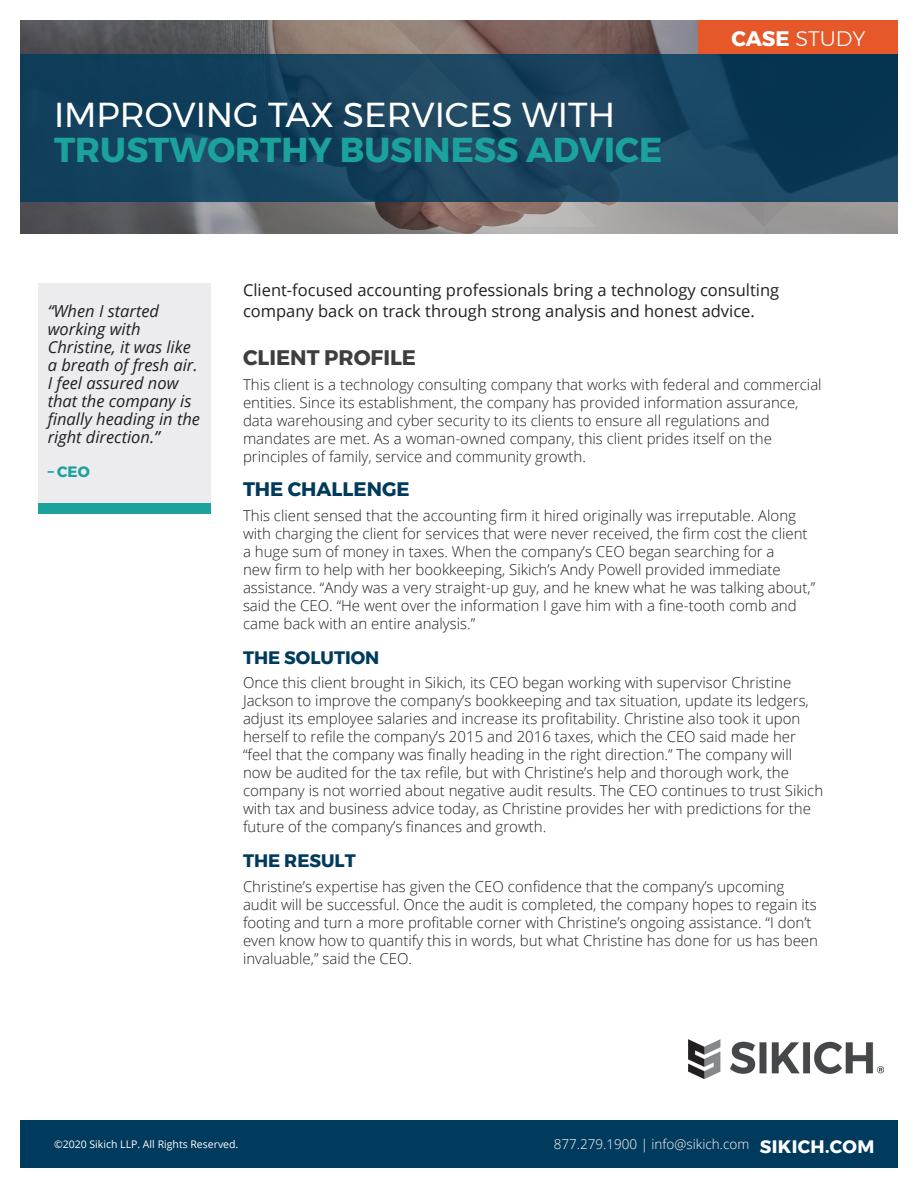
<style>
.page{position:relative;width:918px;height:1188px;background:#fff}
.page>*{position:absolute;margin:0;border:0;box-sizing:border-box;transform-origin:0 0}
.Title_White{font:700 34.5px/34.5px "Montserrat";color:#1ca29c}
.Main_Body_Subhead{font:700 21px "Montserrat";color:#3e3e3f}
.Service_Area_Name{font:300 21px "Montserrat";color:#fff}
.Main_Body_Subhead-2{font:700 19.5px "Montserrat";color:#003a5d}
.Main_Body_Subhead-3{font:700 18px "Montserrat";color:#003a5d}
.t1{font:700 18px "Montserrat";letter-spacing:.02em;color:#fff}
.Main_Body_Text{font:italic 16.5px/18px "Open Sans";color:#231f20}
.Main_Body_Intro_Text{font:16.5px/21px "Open Sans";color:#231f20}
.Main_Body_Text-2{font:300 15px/18px "Open Sans";color:#231f20}
.Main_Body_Text-3{font:700 15px "Montserrat";color:#1ca29c}
.t2{font:300 13.5px "Open Sans";color:#fff}
.t3{font:10.5px "Open Sans";color:#fff}
.s1{font-weight:400;color:#fff}
.s2{font-weight:700}
</style>
<div class="page">
<div style="left:20px;top:1120px;width:878px;height:48px;background:#003a5d"></div>
<img style="left:20px;top:20px;width:878px;height:213px">
<svg style="left:20px;top:54px;width:878px;height:147px;background:#15415d"></svg>
<img style="left:688px;top:1040px;width:196px;height:38px">
<div style="left:699px;top:20px;width:199px;height:34px;background:#e65829"></div>
<div style="left:38px;top:503px;width:173px;height:11px;background:#1ca29c"></div>
<div style="left:38px;top:284px;width:173px;height:219px;background:#ececee"></div>
<p class="Title_White" style="left:54px;top:98px;width:610px"><span class="s1">IMPROVING TAX SERVICES WITH<br></span>TRUSTWORTHY BUSINESS ADVICE</p>
<p class="Service_Area_Name" style="left:731px;top:23px;width:136px"><span class="s2">CASE</span> STUDY</p>
<p class="Main_Body_Text" style="left:48px;top:302px;width:154px">“When I started working with<br>Christine, it was like a breath of fresh air.<br>I feel assured now that the company is finally heading in the right direction.”</p>
<p class="Main_Body_Text-3" style="left:48px;top:460px;width:44px">– CEO</p>
<p class="Main_Body_Intro_Text" style="left:243px;top:279px;width:538px">Client-focused accounting professionals bring a technology consulting company back on track through strong analysis and honest advice.</p>
<p class="Main_Body_Subhead" style="left:243px;top:341px;width:175px">CLIENT PROFILE</p>
<p class="Main_Body_Text-2" style="left:243px;top:375px;width:580px">This client is a technology consulting company that works with federal and commercial entities. Since its establishment, the company has provided information assurance, data warehousing and cyber security to its clients to ensure all regulations and mandates are met. As a woman-owned company, this client prides itself on the principles of family, service and community growth.</p>
<p class="Main_Body_Subhead-2" style="left:243px;top:474px;width:168px">THE CHALLENGE</p>
<p class="Main_Body_Text-2" style="left:243px;top:506px;width:574px">This client sensed that the accounting firm it hired originally was irreputable. Along with charging the client for services that were never received, the firm cost the client a huge sum of money in taxes. When the company’s CEO began searching for a<br>new firm to help with her bookkeeping, Sikich’s Andy Powell provided immediate assistance. “Andy was a very straight-up guy, and he knew what he was talking about,” said the CEO. “He went over the information I gave him with a fine-tooth comb and came back with an entire analysis.”</p>
<p class="Main_Body_Subhead-3" style="left:243px;top:643px;width:138px">THE SOLUTION</p>
<p class="Main_Body_Text-2" style="left:243px;top:674px;width:582px">Once this client brought in Sikich, its CEO began working with supervisor Christine Jackson to improve the company’s bookkeeping and tax situation, update its ledgers, adjust its employee salaries and increase its profitability. Christine also took it upon herself to refile the company’s 2015 and 2016 taxes, which the CEO said made her “feel that the company was finally heading in the right direction.” The company will now be audited for the tax refile, but with Christine’s help and thorough work, the company is not worried about negative audit results. The CEO continues to trust Sikich with tax and business advice today, as Christine provides her with predictions for the future of the company’s finances and growth.</p>
<p class="Main_Body_Subhead-3" style="left:243px;top:846px;width:114px">THE RESULT</p>
<p class="Main_Body_Text-2" style="left:243px;top:877px;width:577px">Christine’s expertise has given the CEO confidence that the company’s upcoming audit will be successful. Once the audit is completed, the company hopes to regain its footing and turn a more profitable corner with Christine’s ongoing assistance. “I don’t even know how to quantify this in words, but what Christine has done for us has been invaluable,” said the CEO.</p>
<p class="t3" style="left:54px;top:1137px;width:186px">©2020 Sikich LLP. All Rights Reserved.</p>
<p class="t2" style="left:554px;top:1135px;width:197px">877.279.1900 | info@sikich.com</p>
<p class="t1" style="left:760px;top:1132px;width:116px">SIKICH.COM</p>
</div>
